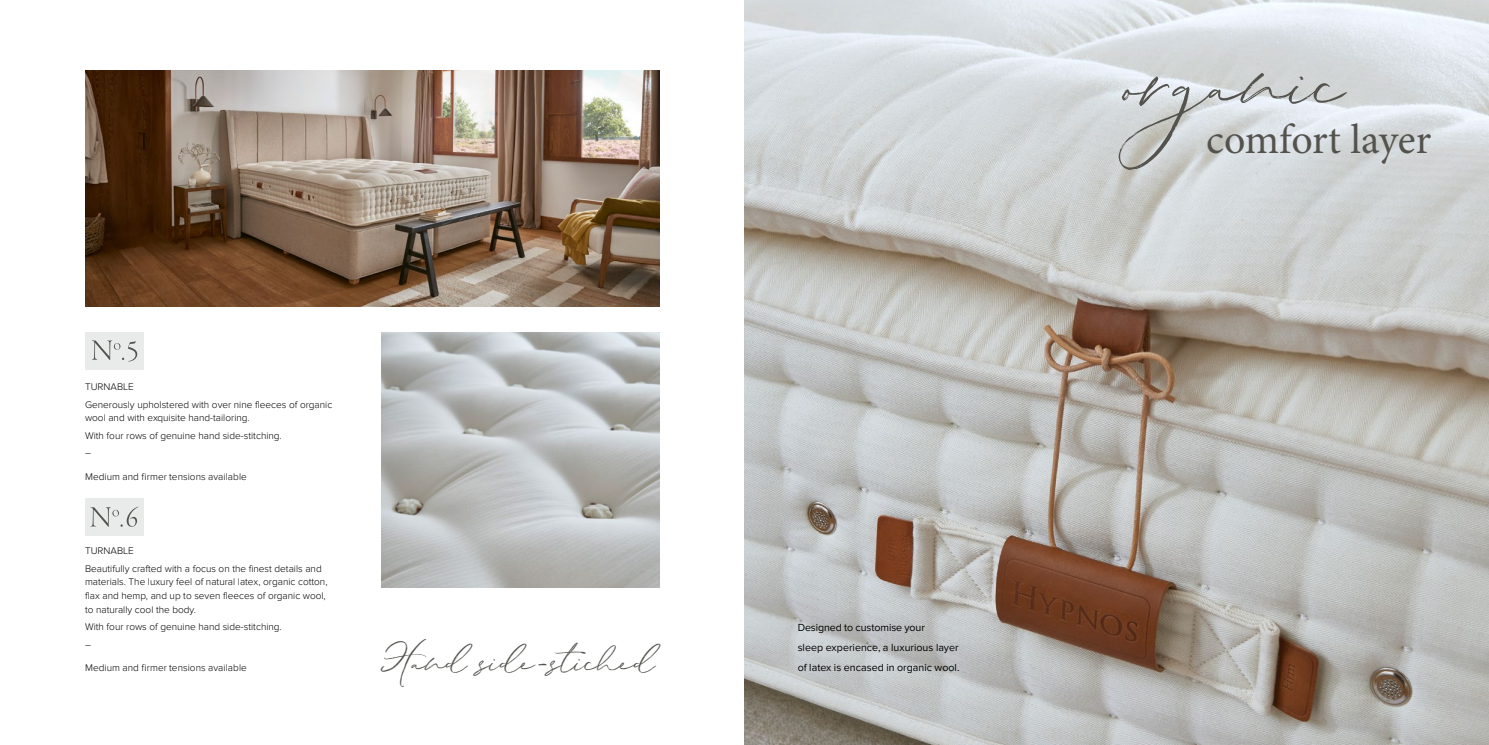
<style>
.page{position:relative;width:1489px;height:745px;background:#fff}
.page>*{position:absolute;margin:0;border:0;box-sizing:border-box;transform-origin:0 0}
.t1{font:103.5px "Stay Classy Duo Script Brush";color:#53524d}
.t2{font:43.12px "Stay Classy Duo Script Brush";color:#53524d}
.t3{font:42px "Minion Pro";letter-spacing:-.005em;color:#53524d}
.t4{font:10.62px/20px "Proxima Nova";color:#000}
.t5{font:300 10px/17.2px "Proxima Nova";color:#000}
</style>
<div class="page">
<img style="left:744px;top:0;width:744px;height:744px">
<img style="left:85px;top:71px;width:574px;height:235px">
<img style="left:381px;top:332px;width:278px;height:255px">
<div style="left:85px;top:332px;width:59px;height:37px;background:#e8ebea"></div>
<svg style="left:92px;top:340px;width:45px;height:21px"></svg>
<div style="left:85px;top:498px;width:59px;height:37px;background:#e8ebea"></div>
<svg style="left:90px;top:506px;width:48px;height:20px"></svg>
<p class="t5" style="left:85px;top:378px;width:249px">TURNABLE<br>Generously upholstered with over nine fleeces of organic</p>
<p class="t5" style="left:85px;top:409px;width:198px">wool and with exquisite hand-tailoring.<br>With four rows of genuine hand side-stitching. –</p>
<p class="t5" style="left:85px;top:467px;width:163px">Medium and firmer tensions available</p>
<p class="t5" style="left:85px;top:542px;width:238px">TURNABLE<br>Beautifully crafted with a focus on the finest details and</p>
<p class="t5" style="left:85px;top:575px;width:244px;line-height:13.8px">materials. The luxury feel of natural latex, organic cotton, flax and hemp, and up to seven fleeces of organic wool, to naturally cool the body.</p>
<p class="t5" style="left:85px;top:618px;width:198px">With four rows of genuine hand side-stitching.</p>
<p class="t5" style="left:85px;top:658px;width:163px">Medium and firmer tensions available</p>
<h2 class="t2" style="left:383px;top:630px;width:273px">Hand side-stiched</h2>
<p class="t4" style="left:797px;top:617px;width:162px">Designed to customise your<br>sleep experience, a luxurious layer</p>
<p class="t4" style="left:797px;top:657px;width:163px">of latex is encased in organic wool.</p>
<h1 class="t1" style="left:1121px;top:9px;width:224px">organic</h1>
<h3 class="t3" style="left:1206px;top:111px;width:226px">comfort layer</h3>
</div>
